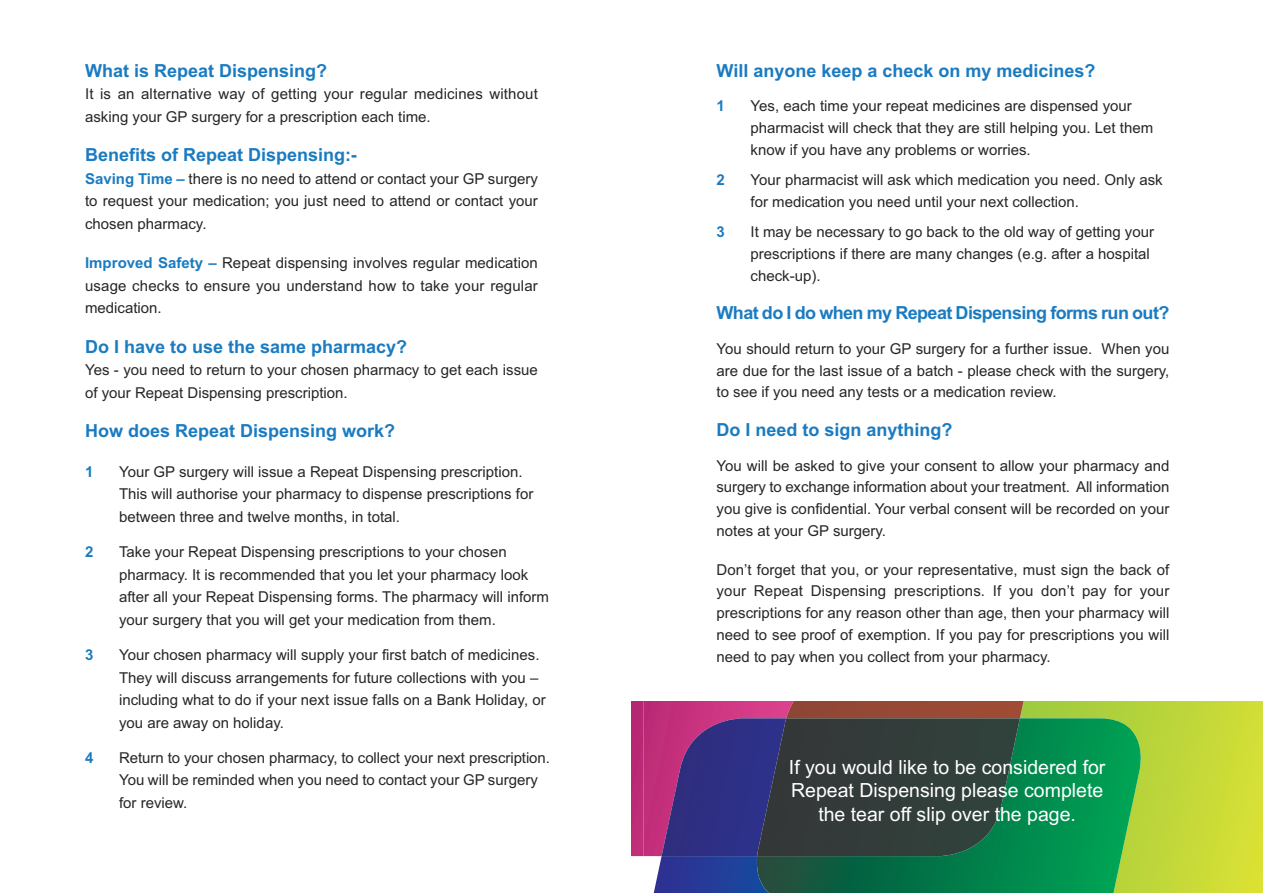
<style>
.page{position:relative;width:1263px;height:893px;background:#fff}
.page>*{position:absolute;margin:0;border:0;box-sizing:border-box;transform-origin:0 0}
.t1{font:19.5px/23.4px "Arial";color:#fff;text-align:center}
.t2{font:700 18px "Arial";color:#1a7bc1}
.t3{font:700 18px "Arial";letter-spacing:-.035em;color:#1a7bc1}
.t4{font:15px/22.5px "Arial";color:#272627}
.t5{font:700 15px "Arial";color:#1a7bc1}
.s1{font-weight:700;color:#1a7bc1}
</style>
<div class="page">
<svg style="left:631px;top:702px;width:632px;height:191px;background:#6a9c50"></svg>
<img style="left:786px;top:702px;width:238px;height:16px">
<img style="left:662px;top:718px;width:95px;height:138px">
<img style="left:757px;top:718px;width:263px;height:138px">
<p class="t2" style="left:85px;top:60px;width:244px">What is Repeat Dispensing?</p>
<p class="t4" style="left:85px;top:83px;width:454px">It is an alternative way of getting your regular medicines without asking your GP surgery for a prescription each time.</p>
<p class="t2" style="left:85px;top:145px;width:274px">Benefits of Repeat Dispensing:-</p>
<p class="t4" style="left:85px;top:167px;width:454px;text-align:justify"><span class="s1">Saving Time –</span> there is no need to attend or contact your GP surgery to request your medication; you just need to attend or contact your chosen pharmacy.</p>
<p class="t4" style="left:85px;top:252px;width:454px;text-align:justify"><span class="s1">Improved Safety –</span> Repeat dispensing involves regular medication usage checks to ensure you understand how to take your regular medication.</p>
<p class="t2" style="left:85px;top:336px;width:324px">Do I have to use the same pharmacy?</p>
<p class="t4" style="left:85px;top:359px;width:454px">Yes - you need to return to your chosen pharmacy to get each issue of your Repeat Dispensing prescription.</p>
<p class="t2" style="left:85px;top:421px;width:312px">How does Repeat Dispensing work?</p>
<p class="t5" style="left:85px;top:463px;width:10px">1</p>
<p class="t4" style="left:119px;top:460px;width:416px">Your GP surgery will issue a Repeat Dispensing prescription.<br>This will authorise your pharmacy to dispense prescriptions for between three and twelve months, in total.</p>
<p class="t5" style="left:85px;top:543px;width:10px">2</p>
<p class="t4" style="left:119px;top:541px;width:431px">Take your Repeat Dispensing prescriptions to your chosen pharmacy. It is recommended that you let your pharmacy look after all your Repeat Dispensing forms. The pharmacy will inform your surgery that you will get your medication from them.</p>
<p class="t5" style="left:85px;top:646px;width:10px">3</p>
<p class="t4" style="left:119px;top:644px;width:428px">Your chosen pharmacy will supply your first batch of medicines.<br>They will discuss arrangements for future collections with you – including what to do if your next issue falls on a Bank Holiday, or you are away on holiday.</p>
<p class="t5" style="left:85px;top:749px;width:10px">4</p>
<p class="t4" style="left:119px;top:746px;width:432px">Return to your chosen pharmacy, to collect your next prescription.<br>You will be reminded when you need to contact your GP surgery for review.</p>
<p class="t2" style="left:716px;top:60px;width:380px">Will anyone keep a check on my medicines?</p>
<p class="t5" style="left:716px;top:97px;width:10px">1</p>
<p class="t4" style="left:750px;top:95px;width:404px;line-height:21.8px">Yes, each time your repeat medicines are dispensed your pharmacist will check that they are still helping you. Let them know if you have any problems or worries.</p>
<p class="t5" style="left:716px;top:171px;width:10px">2</p>
<p class="t4" style="left:750px;top:169px;width:414px;line-height:21.8px">Your pharmacist will ask which medication you need. Only ask for medication you need until your next collection.</p>
<p class="t5" style="left:716px;top:223px;width:10px">3</p>
<p class="t4" style="left:750px;top:221px;width:405px;line-height:21.8px">It may be necessary to go back to the old way of getting your prescriptions if there are many changes (e.g. after a hospital check-up).</p>
<p class="t3" style="left:716px;top:303px;width:454px">What do I do when my Repeat Dispensing forms run out?</p>
<p class="t4" style="left:716px;top:338px;width:454px;line-height:21.8px;text-align:justify">You should return to your GP surgery for a further issue. When you are due for the last issue of a batch - please check with the surgery, to see if you need any tests or a medication review.</p>
<p class="t2" style="left:716px;top:419px;width:238px">Do I need to sign anything?</p>
<p class="t4" style="left:716px;top:455px;width:454px;line-height:21.8px;text-align:justify">You will be asked to give your consent to allow your pharmacy and surgery to exchange information about your treatment. All information you give is confidential. Your verbal consent will be recorded on your notes at your GP surgery.</p>
<p class="t4" style="left:716px;top:559px;width:454px;line-height:21.8px;text-align:justify">Don’t forget that you, or your representative, must sign the back of your Repeat Dispensing prescriptions. If you don’t pay for your prescriptions for any reason other than age, then your pharmacy will need to see proof of exemption. If you pay for prescriptions you will need to pay when you collect from your pharmacy.</p>
<h1 class="t1" style="left:789px;top:755px;width:318px">If you would like to be considered for<br>Repeat Dispensing please complete the tear off slip over the page.</h1>
</div>
